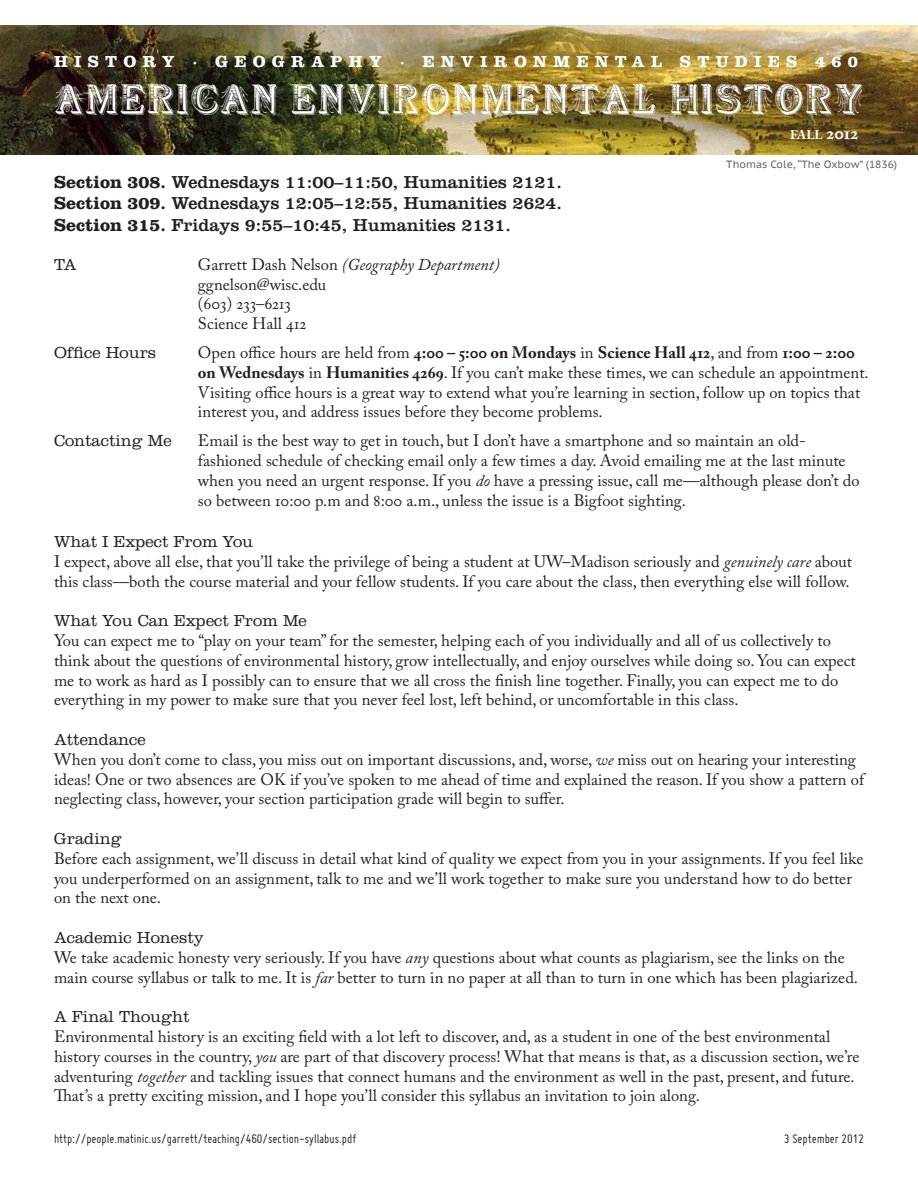
<style>
.page{position:relative;width:918px;height:1188px;background:#fff}
.page>*{position:absolute;margin:0;border:0;box-sizing:border-box;transform-origin:0 0}
.t1{font:38.85px "Showboat";color:#fff}
.t2{font:18px/21.6px "Clarendon";color:#231f20;text-align:justify}
.t3{font:700 16.65px "Clarendon";letter-spacing:.38em;color:#fff}
.t4{font:16.5px/19.8px "Adobe Caslon Pro";color:#231f20}
.t5{font:300 16.5px "Clarendon";color:#231f20}
.t6{font:13.5px "Miso";color:#231f20}
.t7{font:700 12.6px "Adobe Caslon Pro";color:#fff}
.t8{font:10.5px "PT Sans Caption";color:#656568}
.s1{font-size:18px}
.s2{font-weight:700}
.s3{font-style:italic}
</style>
<div class="page">
<img style="left:0;top:25px;width:918px;height:130px">
<p class="t3" style="left:54px;top:51px;width:806px">HISTORY · GEOGRAPHY · ENVIRONMENTAL STUDIES 460</p>
<h1 class="t1" style="left:54px;top:79px;width:811px">AMERICAN ENVIRONMENTAL HISTORY</h1>
<p class="t7" style="left:790px;top:127px;width:70px">fall <span class="s1">2012</span></p>
<p class="t8" style="left:726px;top:158px;width:172px">Thomas Cole, “The Oxbow” (1836)</p>
<p class="t2" style="left:54px;top:171px;width:509px"><span class="s2">Section 308.</span> Wednesdays 11:00–11:50, Humanities 2121.<br><span class="s2">Section 309.</span> Wednesdays 12:05–12:55, Humanities 2624.<br><span class="s2">Section 315.</span> Fridays 9:55–10:45, Humanities 2131.</p>
<p class="t5" style="left:54px;top:255px;width:24px">TA</p>
<p class="t4" style="left:198px;top:254px;width:303px">Garrett Dash Nelson <span class="s3">(Geography Department) </span>ggnelson@wisc.edu<br>(603) 233–6213<br>Science Hall 412</p>
<p class="t5" style="left:54px;top:343px;width:104px">Office Hours</p>
<p class="t4" style="left:198px;top:342px;width:672px">Open office hours are held from <span class="s2">4:00 – 5:00 on Mondays</span> in <span class="s2">Science Hall 412</span>, and from <span class="s2">1:00 – 2:00 on Wednesdays</span> in <span class="s2">Humanities 4269</span>. If you can’t make these times, we can schedule an appointment.<br>Visiting office hours is a great way to extend what you’re learning in section, follow up on topics that interest you, and address issues before they become problems.</p>
<p class="t5" style="left:54px;top:431px;width:119px">Contacting Me</p>
<p class="t4" style="left:198px;top:431px;width:663px">Email is the best way to get in touch, but I don’t have a smartphone and so maintain an old&shy;fashioned schedule of checking email only a few times a day. Avoid emailing me at the last minute when you need an urgent response. If you <span class="s3">do</span> have a pressing issue, call me—although please don’t do so between 10:00 p.m and 8:00 a.m., unless the issue is a Bigfoot sighting.</p>
<p class="t5" style="left:54px;top:532px;width:201px">What I Expect From You</p>
<p class="t4" style="left:54px;top:551px;width:800px">I expect, above all else, that you’ll take the privilege of being a student at UW–Madison seriously and <span class="s3">genuinely care</span> about this class—both the course material and your fellow students. If you care about the class, then everything else will follow.</p>
<p class="t5" style="left:54px;top:611px;width:254px">What You Can Expect From Me</p>
<p class="t4" style="left:54px;top:631px;width:803px">You can expect me to “play on your team” for the semester, helping each of you individually and all of us collectively to think about the questions of environmental history, grow intellectually, and enjoy ourselves while doing so. You can expect me to work as hard as I possibly can to ensure that we all cross the finish line together. Finally, you can expect me to do everything in my power to make sure that you never feel lost, left behind, or uncomfortable in this class.</p>
<p class="t5" style="left:54px;top:730px;width:93px">Attendance</p>
<p class="t4" style="left:54px;top:749px;width:812px">When you don’t come to class, you miss out on important discussions, and, worse, <span class="s3">we</span> miss out on hearing your interesting ideas! One or two absences are OK if you’ve spoken to me ahead of time and explained the reason. If you show a pattern of neglecting class, however, your section participation grade will begin to suffer.</p>
<p class="t5" style="left:54px;top:829px;width:69px">Grading</p>
<p class="t4" style="left:54px;top:848px;width:811px">Before each assignment, we’ll discuss in detail what kind of quality we expect from you in your assignments. If you feel like you underperformed on an assignment, talk to me and we’ll work together to make sure you understand how to do better on the next one.</p>
<p class="t5" style="left:54px;top:928px;width:151px">Academic Honesty</p>
<p class="t4" style="left:54px;top:947px;width:806px">We take academic honesty very seriously. If you have <span class="s3">any</span> questions about what counts as plagiarism, see the links on the main course syllabus or talk to me. It is <span class="s3">far</span> better to turn in no paper at all than to turn in one which has been plagiarized.</p>
<p class="t5" style="left:54px;top:1007px;width:137px">A Final Thought</p>
<p class="t4" style="left:54px;top:1027px;width:807px">Environmental history is an exciting field with a lot left to discover, and, as a student in one of the best environmental history courses in the country, <span class="s3">you</span> are part of that discovery process! What that means is that, as a discussion section, we’re adventuring <span class="s3">together</span> and tackling issues that connect humans and the environment as well in the past, present, and future.<br>That’s a pretty exciting mission, and I hope you’ll consider this syllabus an invitation to join along.</p>
<p class="t6" style="left:54px;top:1131px;width:304px">http://people.matinic.us/garrett/teaching/460/section-syllabus.pdf</p>
<p class="t6" style="left:784px;top:1131px;width:81px">3 September 2012</p>
</div>
